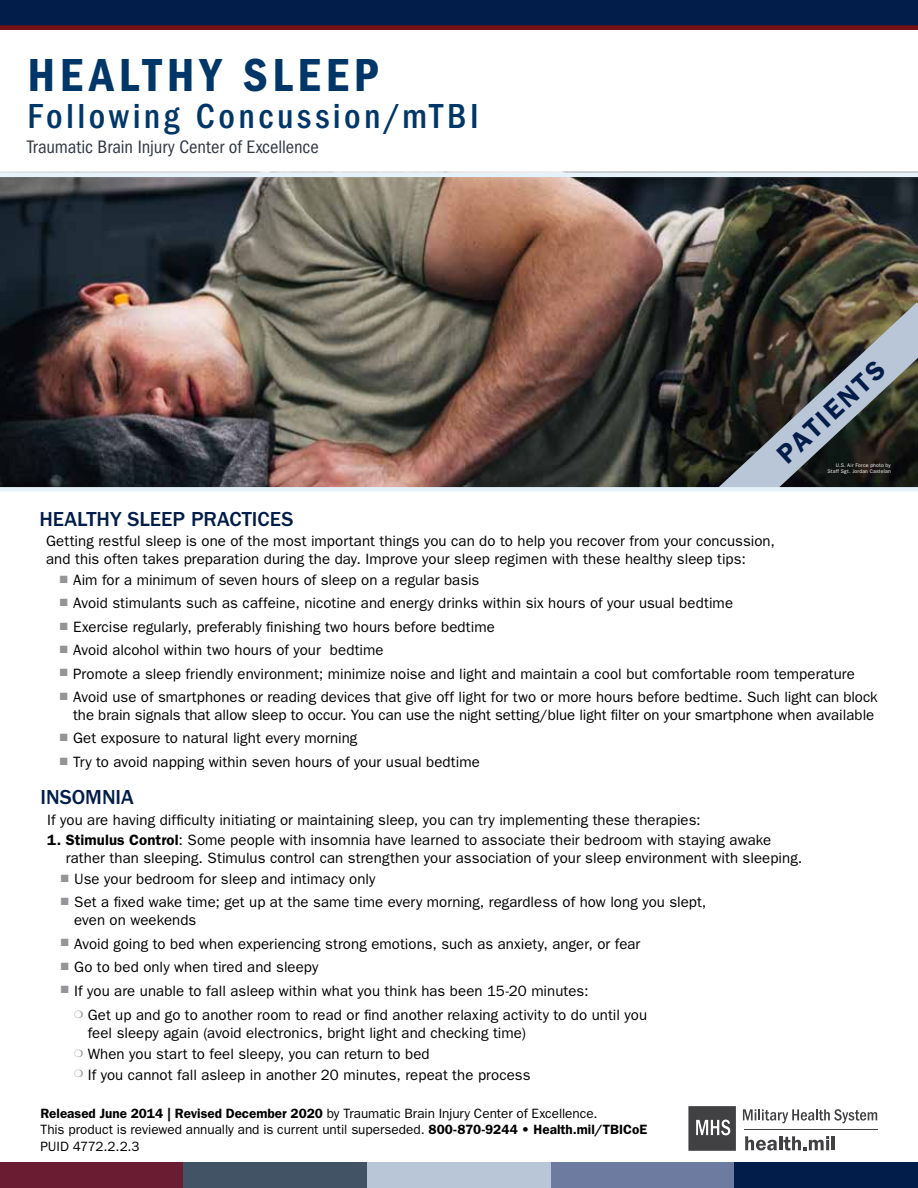
<style>
.page{position:relative;width:918px;height:1188px;background:#fff}
.page>*{position:absolute;margin:0;border:0;box-sizing:border-box;transform-origin:0 0}
.t1{font:48px "ITC Franklin Gothic Std Dm Cd";letter-spacing:.105em;color:#003768}
.t2{font:500 condensed 36px "ITC Franklin Gothic Std";letter-spacing:.095em;color:#003768}
.t3{font:600 27px "Franklin Gothic";color:#021d49}
.t4{font:500 21px "ITC Franklin Gothic Std";color:#021d49}
.Organization_Name{font:condensed 18.75px "ITC Franklin Gothic Std";letter-spacing:-.005em;color:#323a45}
.Body{font:15px/18px "ITC Franklin Gothic Std";letter-spacing:.005em;color:#000}
.Footer_Text{font:13.5px "ITC Franklin Gothic Std";color:#000}
.t5{font:5.25px/6px "Franklin Gothic";letter-spacing:.02em;color:#fff;text-align:right}
.s1{color:#939598}
.s2{font-family:"Franklin Gothic";font-weight:600}
</style>
<div class="page">
<img style="left:0;top:171px;width:918px;height:316px">
<div style="left:0;top:0;width:918px;height:28px;background:#021d49"></div>
<div style="left:0;top:25px;width:918px;height:5px;background:#761113"></div>
<svg style="left:716px;top:302px;width:202px;height:185px;background:#525350"></svg>
<hr style="left:0;top:173px;width:918px;height:4px;background:#e6f2f9">
<div style="left:0;top:487px;width:918px;height:5px;background:#e6f2f9"></div>
<svg style="left:688px;top:1106px;width:48px;height:45px;background:#5b5a5b"></svg>
<svg style="left:745px;top:1136px;width:32px;height:14px"></svg>
<hr style="left:779px;top:1136px;width:3px;height:14px;background:#414042">
<svg style="left:783px;top:1136px;width:46px;height:14px"></svg>
<hr style="left:832px;top:1136px;width:3px;height:14px;background:#414042">
<hr style="left:744px;top:1129px;width:134px;height:1px;background:#414042">
<svg style="left:743px;top:1109px;width:134px;height:14px"></svg>
<div style="left:0;top:1163px;width:183px;height:25px;background:#691c32"></div>
<div style="left:183px;top:1163px;width:184px;height:25px;background:#415364"></div>
<div style="left:367px;top:1163px;width:184px;height:25px;background:#b9c6d7"></div>
<div style="left:551px;top:1163px;width:184px;height:25px;background:#6e7ba0"></div>
<div style="left:735px;top:1163px;width:183px;height:25px;background:#021d49"></div>
<h1 class="t1" style="left:28px;top:47px;width:352px">HEALTHY SLEEP</h1>
<h2 class="t2" style="left:28px;top:96px;width:453px">Following Concussion/mTBI</h2>
<p class="Organization_Name" style="left:27px;top:137px;width:293px">Traumatic Brain Injury Center of Excellence</p>
<p class="t3" style="left:770px;top:447px;width:138px;rotate:-43deg">PATIENTS</p>
<p class="t5" style="left:827px;top:462px;width:65px">U.S. Air Force photo by<br>Staff Sgt. Jordan Castelan</p>
<h3 class="t4" style="left:39px;top:507px;width:255px">HEALTHY SLEEP PRACTICES</h3>
<p class="Body" style="left:46px;top:532px;width:730px">Getting restful sleep is one of the most important things you can do to help you recover from your concussion, and this often takes preparation during the day. Improve your sleep regimen with these healthy sleep tips:</p>
<p class="Body" style="left:60px;top:571px;width:421px"><span class="s1">■</span> Aim for a minimum of seven hours of sleep on a regular basis</p>
<p class="Body" style="left:60px;top:595px;width:675px"><span class="s1">■</span> Avoid stimulants such as caffeine, nicotine and energy drinks within six hours of your usual bedtime</p>
<p class="Body" style="left:60px;top:618px;width:437px"><span class="s1">■</span> Exercise regularly, preferably finishing two hours before bedtime</p>
<p class="Body" style="left:60px;top:641px;width:326px"><span class="s1">■</span> Avoid alcohol within two hours of your bedtime</p>
<p class="Body" style="left:60px;top:665px;width:797px"><span class="s1">■</span> Promote a sleep friendly environment; minimize noise and light and maintain a cool but comfortable room temperature</p>
<p class="Body" style="left:60px;top:688px;width:820px;text-align:right"><span class="s1">■</span> Avoid use of smartphones or reading devices that give off light for two or more hours before bedtime. Such light can block the brain signals that allow sleep to occur. You can use the night setting/blue light filter on your smartphone when available</p>
<p class="Body" style="left:60px;top:730px;width:299px"><span class="s1">■</span> Get exposure to natural light every morning</p>
<p class="Body" style="left:60px;top:753px;width:422px"><span class="s1">■</span> Try to avoid napping within seven hours of your usual bedtime</p>
<h3 class="t4" style="left:40px;top:785px;width:95px">INSOMNIA</h3>
<p class="Body" style="left:47px;top:811px;width:655px">If you are having difficulty initiating or maintaining sleep, you can try implementing these therapies:</p>
<p class="Body" style="left:66px;top:831px;width:738px;text-indent:-19px"><span class="s2">1. Stimulus Control</span>: Some people with insomnia have learned to associate their bedroom with staying awake rather than sleeping. Stimulus control can strengthen your association of your sleep environment with sleeping.</p>
<p class="Body" style="left:61px;top:870px;width:316px"><span class="s1">■</span> Use your bedroom for sleep and intimacy only</p>
<p class="Body" style="left:74px;top:893px;width:634px;text-indent:-14px"><span class="s1">■</span> Set a fixed wake time; get up at the same time every morning, regardless of how long you slept, even on weekends</p>
<p class="Body" style="left:61px;top:935px;width:581px"><span class="s1">■</span> Avoid going to bed when experiencing strong emotions, such as anxiety, anger, or fear</p>
<p class="Body" style="left:61px;top:958px;width:259px"><span class="s1">■</span> Go to bed only when tired and sleepy</p>
<p class="Body" style="left:61px;top:982px;width:529px"><span class="s1">■</span> If you are unable to fall asleep within what you think has been 15-20 minutes:</p>
<p class="Body" style="left:88px;top:1006px;width:561px;text-indent:-14px"><span class="s1">❍</span> Get up and go to another room to read or find another relaxing activity to do until you feel sleepy again (avoid electronics, bright light and checking time)</p>
<p class="Body" style="left:74px;top:1045px;width:357px"><span class="s1">❍</span> When you start to feel sleepy, you can return to bed</p>
<p class="Body" style="left:74px;top:1066px;width:458px"><span class="s1">❍</span> If you cannot fall asleep in another 20 minutes, repeat the process</p>
<p class="Footer_Text" style="left:40px;top:1105px;width:558px"><span class="s2">Released June 2014 | Revised December 2020</span> by Traumatic Brain Injury Center of Excellence.</p>
<p class="Footer_Text" style="left:40px;top:1122px;width:608px">This product is reviewed annually and is current until superseded. <span class="s2">800-870-9244 • Health.mil/TBICoE</span></p>
<p class="Footer_Text" style="left:40px;top:1138px;width:101px">PUID 4772.2.2.3</p>
</div>
